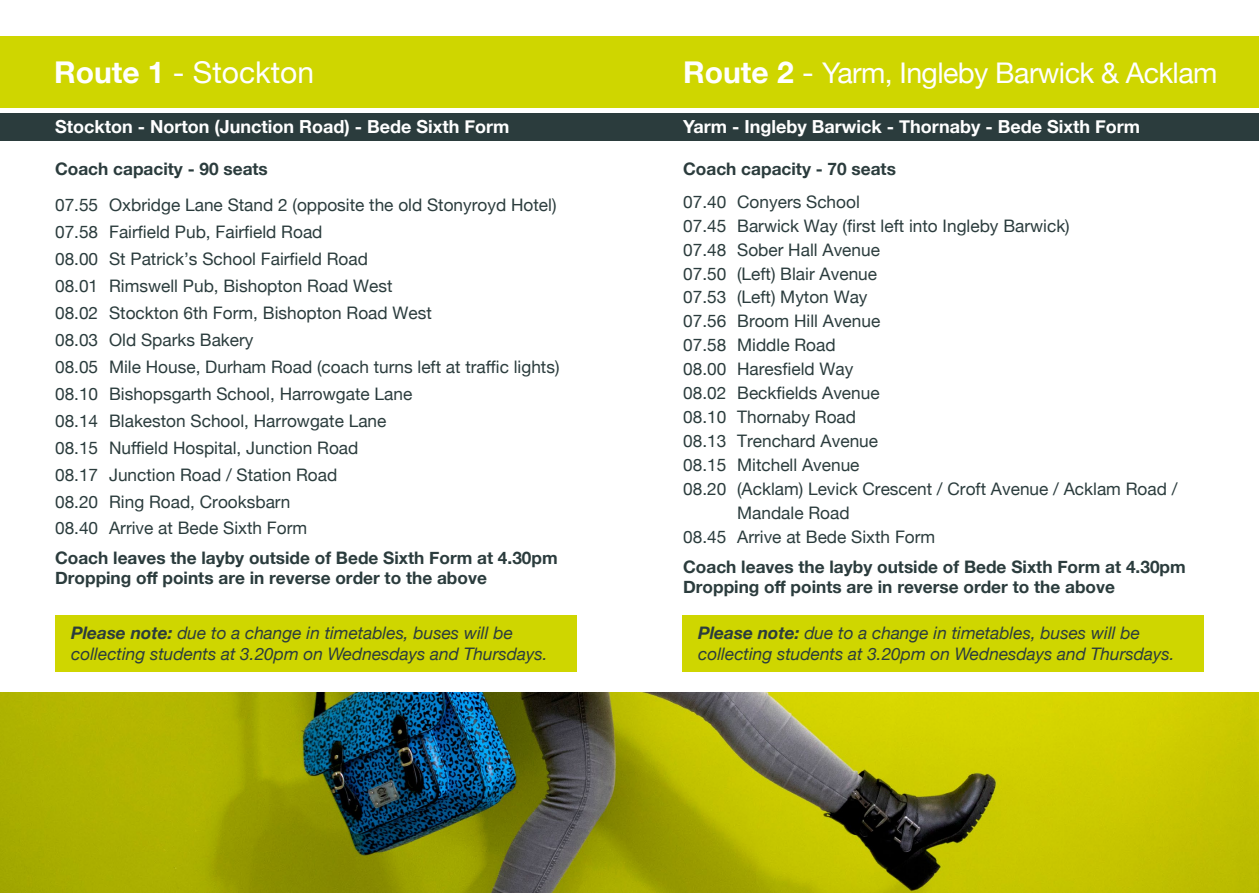
<style>
.page{position:relative;width:1259px;height:893px;background:#fff}
.page>*{position:absolute;margin:0;border:0;box-sizing:border-box;transform-origin:0 0}
.t1{font:30px "Helvetica Neue";color:#fff}
.t2{font:28.5px "Helvetica Neue";letter-spacing:-.02em;color:#fff}
.t3{font:700 18px "Helvetica Neue";color:#fff}
.t4{font:17.25px/27px "Helvetica Neue";color:#2b3c3d}
.t5{font:700 17.25px/20.7px "Helvetica Neue";color:#2b3c3d}
.t6{font:italic 17.25px/20.7px "Helvetica Neue";color:#2b3c3d}
.s1{font-weight:700}
.s2{font-weight:700;font-size:30px}
.s3{font-size:30px}
</style>
<div class="page">
<div style="left:0;top:113px;width:629px;height:27px;background:#2b3c3d"></div>
<div style="left:0;top:37px;width:629px;height:71px;background:#cfd600"></div>
<div style="left:55px;top:615px;width:521px;height:57px;background:#cfd600"></div>
<img style="left:0;top:692px;width:1259px;height:201px">
<div style="left:629px;top:113px;width:630px;height:27px;background:#2b3c3d"></div>
<div style="left:629px;top:37px;width:630px;height:71px;background:#cfd600"></div>
<div style="left:682px;top:615px;width:521px;height:57px;background:#cfd600"></div>
<h1 class="t1" style="left:54px;top:51px;width:262px"><span class="s1">Route 1</span> - Stockton</h1>
<h2 class="t2" style="left:683px;top:53px;width:536px"><span class="s2">Route 2</span> <span class="s3">-</span> Yarm, Ingleby Barwick &amp; Acklam</h2>
<p class="t3" style="left:55px;top:113px;width:456px">Stockton - Norton (Junction Road) - Bede Sixth Form</p>
<p class="t3" style="left:683px;top:113px;width:458px">Yarm - Ingleby Barwick - Thornaby - Bede Sixth Form</p>
<p class="t5" style="left:55px;top:159px;width:214px">Coach capacity - 90 seats</p>
<p class="t4" style="left:55px;top:192px;width:506px">07.55 Oxbridge Lane Stand 2 (opposite the old Stonyroyd Hotel)<br>07.58 Fairfield Pub, Fairfield Road<br>08.00 St Patrick’s School Fairfield Road<br>08.01 Rimswell Pub, Bishopton Road West<br>08.02 Stockton 6th Form, Bishopton Road West<br>08.03 Old Sparks Bakery<br>08.05 Mile House, Durham Road (coach turns left at traffic lights)<br>08.10 Bishopsgarth School, Harrowgate Lane<br>08.14 Blakeston School, Harrowgate Lane<br>08.15 Nuffield Hospital, Junction Road<br>08.17 Junction Road / Station Road<br>08.20 Ring Road, Crooksbarn<br>08.40 Arrive at Bede Sixth Form</p>
<p class="t5" style="left:55px;top:548px;width:504px">Coach leaves the layby outside of Bede Sixth Form at 4.30pm<br>Dropping off points are in reverse order to the above</p>
<p class="t5" style="left:683px;top:159px;width:214px">Coach capacity - 70 seats</p>
<p class="t4" style="left:683px;top:189px;width:178px">07.40 Conyers School</p>
<p class="t4" style="left:683px;top:213px;width:388px">07.45 Barwick Way (first left into Ingleby Barwick)</p>
<p class="t4" style="left:683px;top:237px;width:198px">07.48 Sober Hall Avenue</p>
<p class="t4" style="left:683px;top:261px;width:195px">07.50 (Left) Blair Avenue</p>
<p class="t4" style="left:683px;top:285px;width:186px">07.53 (Left) Myton Way</p>
<p class="t4" style="left:683px;top:309px;width:199px">07.56 Broom Hill Avenue</p>
<p class="t4" style="left:683px;top:333px;width:154px">07.58 Middle Road</p>
<p class="t4" style="left:683px;top:357px;width:172px">08.00 Haresfield Way</p>
<p class="t4" style="left:683px;top:381px;width:198px">08.02 Beckfields Avenue</p>
<p class="t4" style="left:683px;top:405px;width:174px">08.10 Thornaby Road</p>
<p class="t4" style="left:683px;top:429px;width:196px">08.13 Trenchard Avenue</p>
<p class="t4" style="left:683px;top:453px;width:178px">08.15 Mitchell Avenue</p>
<p class="t4" style="left:683px;top:477px;width:496px">08.20 (Acklam) Levick Crescent / Croft Avenue / Acklam Road /</p>
<p class="t4" style="left:737px;top:501px;width:114px">Mandale Road</p>
<p class="t4" style="left:683px;top:525px;width:254px">08.45 Arrive at Bede Sixth Form</p>
<p class="t5" style="left:683px;top:557px;width:504px">Coach leaves the layby outside of Bede Sixth Form at 4.30pm<br>Dropping off points are in reverse order to the above</p>
<p class="t6" style="left:71px;top:624px;width:478px"><span class="s1">Please note:</span> due to a change in timetables, buses will be collecting students at 3.20pm on Wednesdays and Thursdays.</p>
<p class="t6" style="left:698px;top:624px;width:478px"><span class="s1">Please note:</span> due to a change in timetables, buses will be collecting students at 3.20pm on Wednesdays and Thursdays.</p>
</div>
